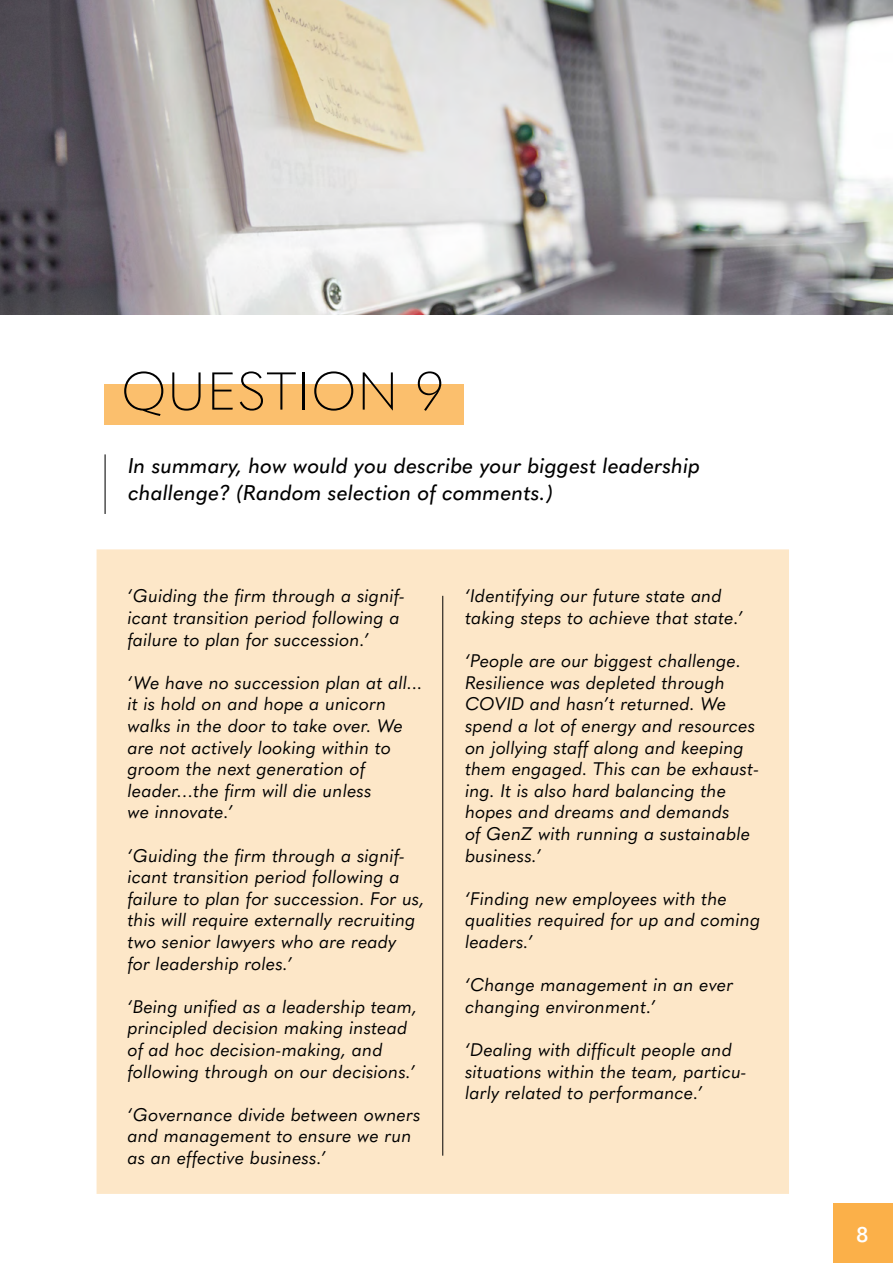
<style>
.page{position:relative;width:893px;height:1263px;background:#fff}
.page>*{position:absolute;margin:0;border:0;box-sizing:border-box;transform-origin:0 0}
.t1{font:200 52.5px "Quasimoda";color:#000}
.t2{font:italic 500 21px/27px "Quasimoda";color:#000}
.t3{font:600 21px "Quasimoda";color:#fff}
.t4{font:italic 18px/21.6px "Quasimoda";letter-spacing:.005em;color:#000}
</style>
<div class="page">
<div style="left:97px;top:549px;width:692px;height:645px;background:#fde7c8"></div>
<hr style="left:104px;top:454px;width:2px;height:60px;background:#000">
<div style="left:104px;top:384px;width:360px;height:41px;background:#fbbf6d"></div>
<img style="left:0;top:0;width:893px;height:315px">
<hr style="left:442px;top:596px;width:1px;height:560px;background:#000">
<div style="left:834px;top:1203px;width:59px;height:60px;background:#fbb049"></div>
<h1 class="t1" style="left:121px;top:351px;width:326px">QUESTION 9</h1>
<p class="t2" style="left:128px;top:451px;width:574px">In summary, how would you describe your biggest leadership challenge? (Random selection of comments.)</p>
<p class="t4" style="left:128px;top:584px;width:279px">‘Guiding the firm through a signif&shy;icant transition period following a failure to plan for succession.’</p>
<p class="t4" style="left:128px;top:670px;width:296px">‘We have no succession plan at all... it is hold on and hope a unicorn walks in the door to take over. We are not actively looking within to groom the next generation of leader…the firm will die unless<br>we innovate.’</p>
<p class="t4" style="left:128px;top:843px;width:299px">‘Guiding the firm through a signif&shy;icant transition period following a failure to plan for succession. For us, this will require externally recruiting two senior lawyers who are ready<br>for leadership roles.’</p>
<p class="t4" style="left:128px;top:994px;width:291px">‘Being unified as a leadership team, principled decision making instead of ad hoc decision-making, and following through on our decisions.’</p>
<p class="t4" style="left:128px;top:1102px;width:295px">‘Governance divide between owners and management to ensure we run as an effective business.’</p>
<p class="t4" style="left:465px;top:584px;width:279px">‘Identifying our future state and taking steps to achieve that state.’</p>
<p class="t4" style="left:465px;top:649px;width:296px">‘People are our biggest challenge.<br>Resilience was depleted through<br>COVID and hasn’t returned. We spend a lot of energy and resources on jollying staff along and keeping them engaged. This can be exhaust&shy;ing. It is also hard balancing the hopes and dreams and demands<br>of GenZ with running a sustainable business.’</p>
<p class="t4" style="left:465px;top:886px;width:297px">‘Finding new employees with the qualities required for up and coming leaders.’</p>
<p class="t4" style="left:465px;top:973px;width:270px">‘Change management in an ever changing environment.’</p>
<p class="t4" style="left:465px;top:1038px;width:283px">‘Dealing with difficult people and situations within the team, particu&shy;larly related to performance.’</p>
<p class="t3" style="left:857px;top:1219px;width:13px">8</p>
</div>
